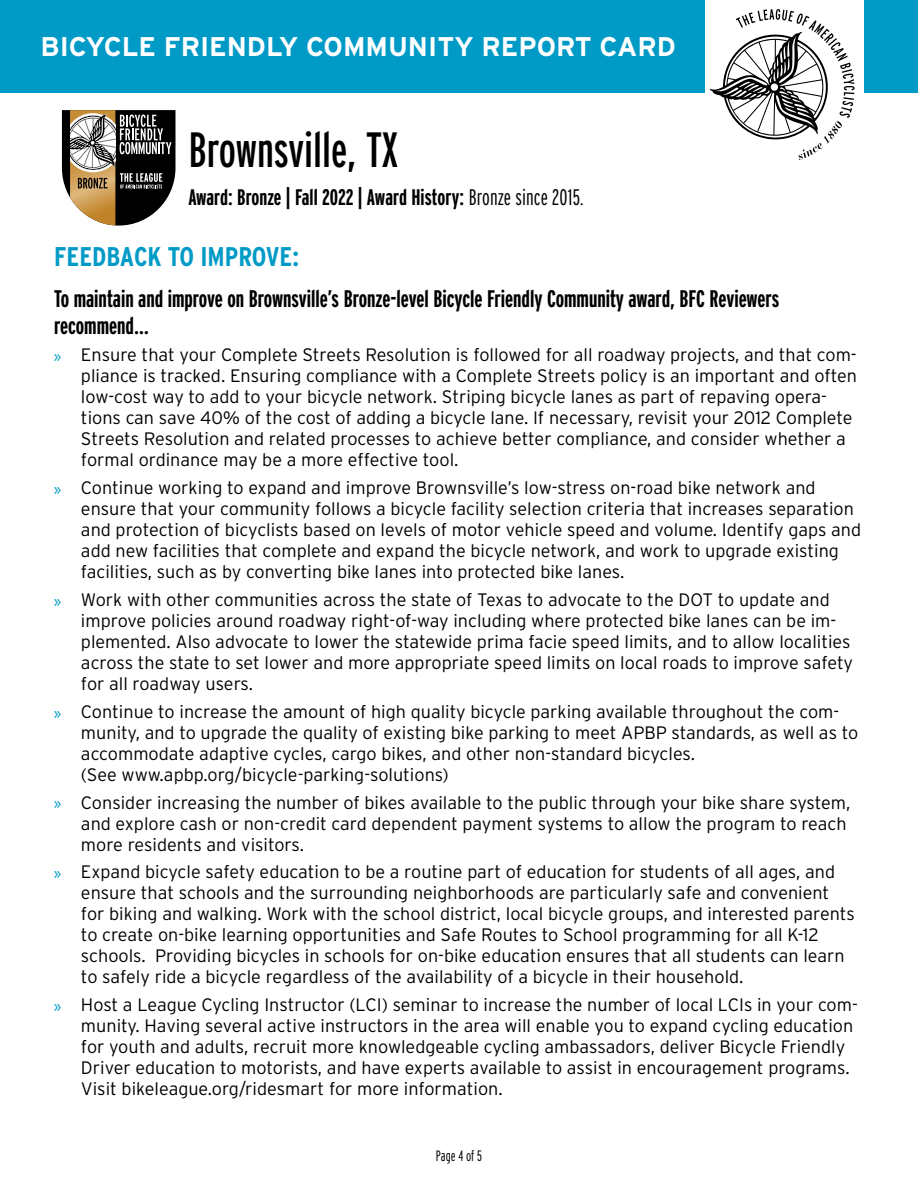
<style>
.page{position:relative;width:918px;height:1188px;background:#fff}
.page>*{position:absolute;margin:0;border:0;box-sizing:border-box;transform-origin:0 0}
.t1{font:extra-condensed 49.5px "Interstate";color:#000}
.t2{font:700 27px "Interstate";color:#fff}
.t3{font:700 27px "Interstate Condensed";color:#009ac7}
.t4{font:700 extra-condensed 24px/27px "Interstate";color:#000}
.t5{font:700 22.5px "Interstate Compressed";color:#000}
.t6{font:300 18px/21px "Interstate";color:#000}
.t7{font:300 extra-condensed 15px "Interstate";color:#000}
.s1{font-weight:300}
.s2{font-family:"Myriad Pro";font-weight:400;color:#009ac7}
</style>
<div class="page">
<div style="left:0;top:0;width:918px;height:93px;background:#009ac7"></div>
<div style="left:705px;top:0;width:159px;height:162px;background:#fff"></div>
<svg style="left:62px;top:110px;width:113px;height:116px"></svg>
<svg style="left:709px;top:9px;width:146px;height:151px"></svg>
<h2 class="t2" style="left:40px;top:32px;width:637px">BICYCLE FRIENDLY COMMUNITY REPORT CARD</h2>
<h1 class="t1" style="left:188px;top:119px;width:211px">Brownsville, TX</h1>
<p class="t5" style="left:188px;top:185px;width:397px">Award: Bronze | Fall 2022 | Award History: <span class="s1">Bronze since 2015.</span></p>
<h2 class="t3" style="left:54px;top:242px;width:247px">FEEDBACK TO IMPROVE:</h2>
<h3 class="t4" style="left:54px;top:285px;width:727px">To maintain and improve on Brownsville’s Bronze-level Bicycle Friendly Community award, BFC Reviewers recommend…</h3>
<p class="t6" style="left:81px;top:344px;width:778px;text-indent:-27px"><span class="s2">»</span> Ensure that your Complete Streets Resolution is followed for all roadway projects, and that com&shy;pliance is tracked. Ensuring compliance with a Complete Streets policy is an important and often low-cost way to add to your bicycle network. Striping bicycle lanes as part of repaving opera&shy;tions can save 40% of the cost of adding a bicycle lane. If necessary, revisit your 2012 Complete Streets Resolution and related processes to achieve better compliance, and consider whether a formal ordinance may be a more effective tool.</p>
<p class="t6" style="left:81px;top:477px;width:782px;text-indent:-27px"><span class="s2">»</span> Continue working to expand and improve Brownsville’s low-stress on-road bike network and ensure that your community follows a bicycle facility selection criteria that increases separation and protection of bicyclists based on levels of motor vehicle speed and volume. Identify gaps and add new facilities that complete and expand the bicycle network, and work to upgrade existing facilities, such as by converting bike lanes into protected bike lanes.</p>
<p class="t6" style="left:81px;top:589px;width:774px;text-indent:-27px"><span class="s2">»</span> Work with other communities across the state of Texas to advocate to the DOT to update and improve policies around roadway right-of-way including where protected bike lanes can be im&shy;plemented. Also advocate to lower the statewide prima facie speed limits, and to allow localities across the state to set lower and more appropriate speed limits on local roads to improve safety for all roadway users.</p>
<p class="t6" style="left:81px;top:701px;width:779px;text-indent:-27px"><span class="s2">»</span> Continue to increase the amount of high quality bicycle parking available throughout the com&shy;munity, and to upgrade the quality of existing bike parking to meet APBP standards, as well as to accommodate adaptive cycles, cargo bikes, and other non-standard bicycles.<br>(See www.apbp.org/bicycle-parking-solutions)</p>
<p class="t6" style="left:81px;top:792px;width:771px;text-indent:-27px"><span class="s2">»</span> Consider increasing the number of bikes available to the public through your bike share system, and explore cash or non-credit card dependent payment systems to allow the program to reach more residents and visitors.</p>
<p class="t6" style="left:81px;top:861px;width:775px;text-indent:-27px"><span class="s2">»</span> Expand bicycle safety education to be a routine part of education for students of all ages, and ensure that schools and the surrounding neighborhoods are particularly safe and convenient for biking and walking. Work with the school district, local bicycle groups, and interested parents to create on-bike learning opportunities and Safe Routes to School programming for all K-12 schools. Providing bicycles in schools for on-bike education ensures that all students can learn to safely ride a bicycle regardless of the availability of a bicycle in their household.</p>
<p class="t6" style="left:81px;top:994px;width:778px;text-indent:-27px"><span class="s2">»</span> Host a League Cycling Instructor (LCI) seminar to increase the number of local LCIs in your com&shy;munity. Having several active instructors in the area will enable you to expand cycling education for youth and adults, recruit more knowledgeable cycling ambassadors, deliver Bicycle Friendly Driver education to motorists, and have experts available to assist in encouragement programs.<br>Visit bikeleague.org/ridesmart for more information.</p>
<p class="t7" style="left:436px;top:1147px;width:48px">Page 4 of 5</p>
</div>
